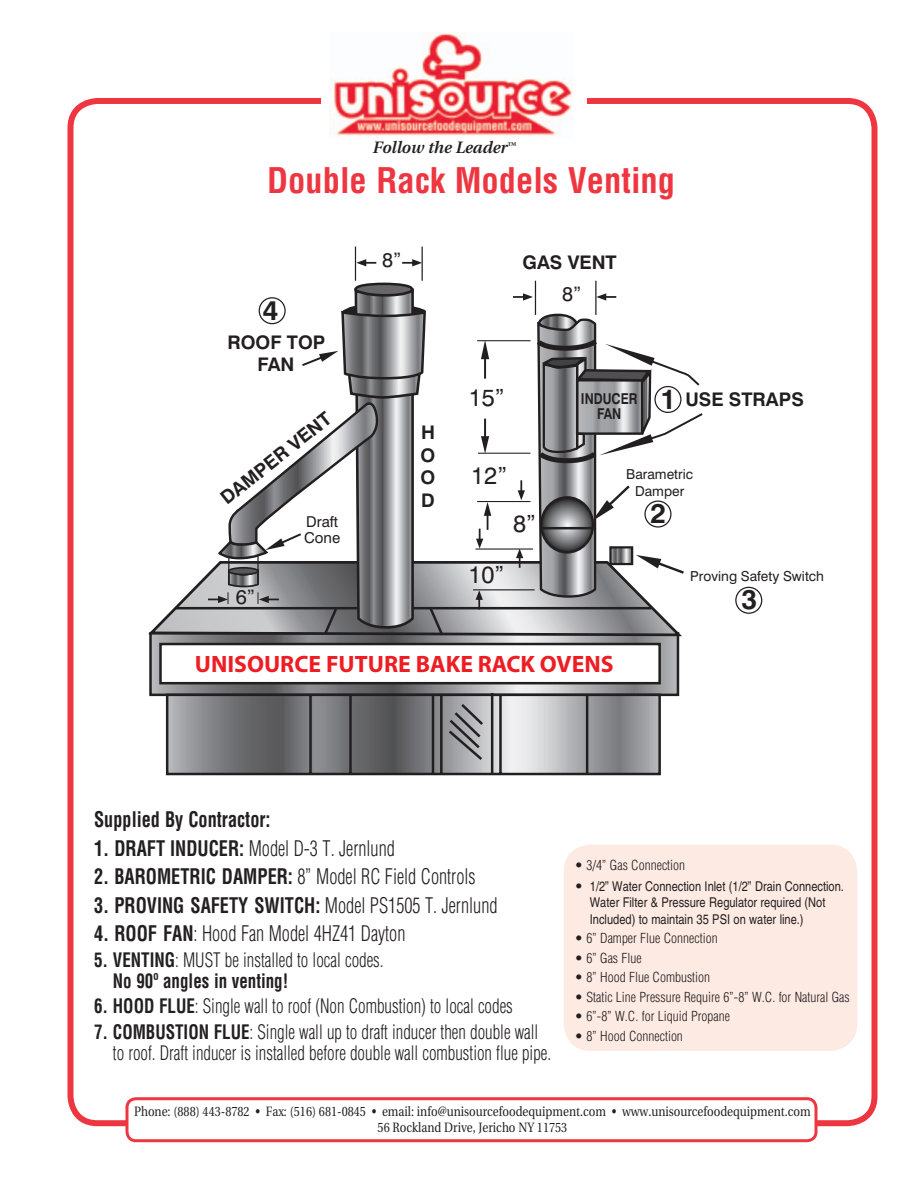
<style>
.page{position:relative;width:918px;height:1188px;background:#fff}
.page>*{position:absolute;margin:0;border:0;box-sizing:border-box;transform-origin:0 0}
.t1{font:700 condensed 34.5px "Helvetica";color:#ee3640}
.t2{font:700 27.45px "Swiss 721 BT";color:#231f20}
.t3{font:700 23.7px "Myriad";color:#ee1d23}
.t4{font:23.7px "Swiss 721 BT";color:#231f20}
.t5{font:300 condensed 21px "Helvetica";color:#231f20;scale:.87 1}
.t6{font:700 condensed 21px "Helvetica";color:#231f20;scale:.87 1}
.t7{font:19.95px "Swiss 721 BT";color:#231f20}
.t8{font:300 condensed 19.5px/21px "Helvetica";color:#231f20;scale:.87 1}
.t9{font:700 condensed 19.5px/21px "Helvetica";color:#231f20;scale:.87 1}
.t10{font:700 18.75px/22.5px "Swiss 721 BT";color:#231f20;text-align:center}
.t11{font:italic 600 16.5px "Utopia";color:#231f20}
.t12{font:700 15px/15px "Swiss 721 BT";color:#231f20;text-align:center;scale:.82 1}
.t13{font:15px/16.2px "Swiss 721 BT";color:#231f20}
.t14{font:13.8px/16.5px "Swiss 721 BT";color:#231f20;text-align:center}
.t15{font:300 condensed 13.5px "Helvetica";color:#231f20}
.t16{font:13.5px "Utopia";color:#231f20;scale:.85 1}
.t17{font:condensed 13.5px/16.5px "Helvetica";color:#231f20}
.s1{font-weight:700}
.s2{font-weight:300}
</style>
<div class="page">
<svg style="left:153px;top:638px;width:522px;height:54px;background:#8f8f92"></svg>
<svg style="left:165px;top:691px;width:497px;height:85px;background:#858688"></svg>
<div style="left:355px;top:284px;width:57px;height:12px;background:#67676a;border-radius:50%"></div>
<div style="left:354px;top:283px;width:59px;height:15px;border:3px solid #231f20;border-radius:50%"></div>
<div style="left:159px;top:643px;width:502px;height:41px;background:#fff;border:3px solid #231f20"></div>
<svg style="left:402px;top:259px;width:20px;height:7px"></svg>
<svg style="left:356px;top:259px;width:20px;height:7px"></svg>
<hr style="left:355px;top:247px;width:1px;height:34px;background:#231f20">
<hr style="left:422px;top:247px;width:1px;height:34px;background:#231f20">
<hr style="left:535px;top:281px;width:1px;height:34px;background:#231f20">
<hr style="left:595px;top:281px;width:2px;height:34px;background:#231f20">
<svg style="left:148px;top:288px;width:555px;height:350px"></svg>
<div style="left:259px;top:297px;width:27px;height:27px;border:1px solid #231f20;border-radius:50%"></div>
<div style="left:644px;top:500px;width:28px;height:28px;border:1px solid #231f20;border-radius:50%"></div>
<div style="left:735px;top:587px;width:27px;height:27px;border:1px solid #231f20;border-radius:50%"></div>
<div style="left:654px;top:386px;width:28px;height:27px;border:1px solid #231f20;border-radius:50%"></div>
<div style="left:68px;top:98px;width:810px;height:1028px;border:6px solid #ee3640;border-radius:27px"></div>
<div style="left:127px;top:1099px;width:689px;height:42px;background:#fff;border-radius:9px"></div>
<div style="left:126px;top:1097px;width:692px;height:45px;border:3px solid #ee3640;border-radius:9px"></div>
<div style="left:321px;top:40px;width:266px;height:67px;background:#fff"></div>
<img style="left:332px;top:33px;width:241px;height:103px">
<div style="left:564px;top:845px;width:293px;height:206px;background:#fdeae3;border-radius:27px"></div>
<p class="t11" style="left:372px;top:138px;width:145px">Follow the Leader<sup>™</sup></p>
<p class="t1" style="left:267px;top:159px;width:409px">Double Rack Models Venting</p>
<p class="t2" style="left:263px;top:294px;width:17px">4</p>
<p class="t10" style="left:227px;top:331px;width:99px">ROOF TOP<br>FAN</p>
<p class="t10" style="left:216px;top:491px;width:137px;rotate:-38deg">DAMPER VENT</p>
<p class="t7" style="left:236px;top:584px;width:21px">6”</p>
<p class="t13" style="left:304px;top:513px;width:38px">Draft<br>Cone</p>
<p class="t7" style="left:382px;top:248px;width:21px">8”</p>
<p class="t10" style="left:421px;top:421px;width:16px;text-align:justify">H O O D</p>
<p class="t10" style="left:523px;top:251px;width:96px">GAS VENT</p>
<p class="t7" style="left:562px;top:282px;width:21px">8”</p>
<p class="t4" style="left:469px;top:383px;width:37px">15”</p>
<p class="t12" style="left:581px;top:391px;width:71px">INDUCER<br>FAN</p>
<p class="t2" style="left:661px;top:382px;width:17px">1</p>
<p class="t10" style="left:685px;top:388px;width:120px">USE STRAPS</p>
<p class="t4" style="left:471px;top:461px;width:37px">12”</p>
<p class="t14" style="left:626px;top:466px;width:68px">Barametric<br>Damper</p>
<p class="t4" style="left:513px;top:509px;width:24px">8”</p>
<p class="t2" style="left:651px;top:497px;width:17px">2</p>
<p class="t4" style="left:468px;top:560px;width:37px">10”</p>
<p class="t14" style="left:690px;top:567px;width:135px">Proving Safety Switch</p>
<p class="t2" style="left:741px;top:583px;width:17px">3</p>
<p class="t3" style="left:195px;top:652px;width:420px">UNISOURCE FUTURE BAKE RACK OVENS</p>
<p class="t6" style="left:94px;top:806px;width:204px">Supplied By Contractor:</p>
<p class="t5" style="left:94px;top:835px;width:347px"><span class="s1">1. DRAFT INDUCER:</span> Model D-3 T. Jernlund</p>
<p class="t5" style="left:94px;top:863px;width:440px"><span class="s1">2. BAROMETRIC DAMPER:</span> 8” Model RC Field Controls</p>
<p class="t6" style="left:94px;top:892px;width:465px">3. PROVING SAFETY SWITCH: <span class="s2">Model PS1505 T. Jernlund</span></p>
<p class="t5" style="left:94px;top:920px;width:359px"><span class="s1">4. ROOF FAN</span>: Hood Fan Model 4HZ41 Dayton</p>
<p class="t9" style="left:113px;top:949px;width:313px;text-indent:-19px">5. VENTING<span class="s2">: MUST be installed to local codes.<br></span>No 90º angles in venting!</p>
<p class="t8" style="left:94px;top:996px;width:483px"><span class="s1">6. HOOD FLUE</span>: Single wall to roof (Non Combustion) to local codes</p>
<p class="t8" style="left:113px;top:1021px;width:505px;text-indent:-19px"><span class="s1">7. COMBUSTION FLUE</span>: Single wall up to draft inducer then double wall to roof. Draft inducer is installed before double wall combustion flue pipe.</p>
<p class="t15" style="left:575px;top:857px;width:112px">• 3/4” Gas Connection</p>
<p class="t17" style="left:590px;top:878px;width:256px;text-indent:-15px"><span class="s2">•</span> 1/2” Water Connection Inlet (1/2” Drain Connection.<br>Water Filter &amp; Pressure Regulator required (Not<br>Included) to maintain 35 PSI on water line.)</p>
<p class="t15" style="left:575px;top:930px;width:144px">• 6” Damper Flue Connection</p>
<p class="t15" style="left:575px;top:950px;width:68px">• 6” Gas Flue</p>
<p class="t15" style="left:575px;top:969px;width:137px">• 8” Hood Flue Combustion</p>
<p class="t15" style="left:575px;top:989px;width:276px">• Static Line Pressure Require 6”-8” W.C. for Natural Gas</p>
<p class="t15" style="left:575px;top:1008px;width:157px">• 6”-8” W.C. for Liquid Propane</p>
<p class="t15" style="left:575px;top:1028px;width:110px">• 8” Hood Connection</p>
<p class="t16" style="left:134px;top:1104px;width:797px">Phone: (888) 443-8782 • Fax: (516) 681-0845 • email: info@unisourcefoodequipment.com • www.unisourcefoodequipment.com</p>
<p class="t16" style="left:378px;top:1120px;width:225px">56 Rockland Drive, Jericho NY 11753</p>
</div>
